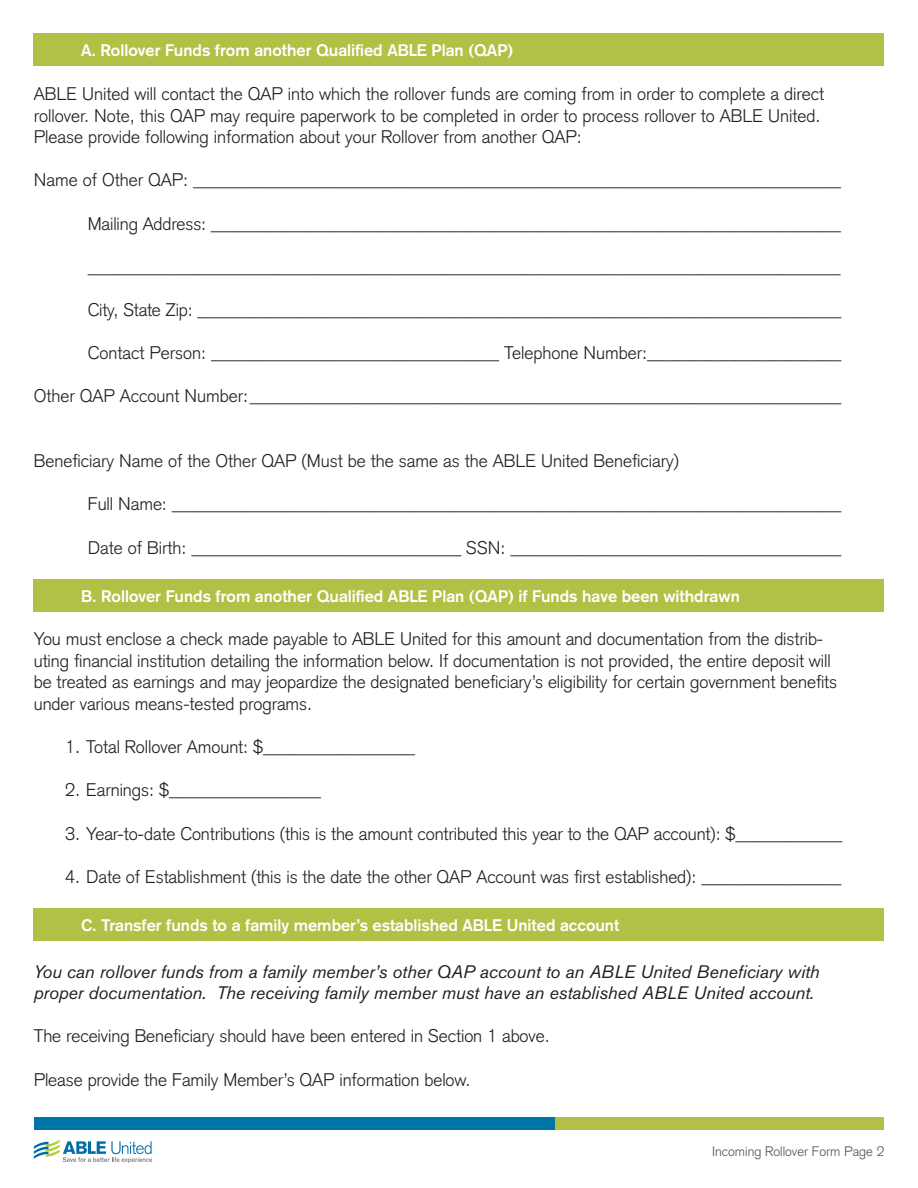
<style>
.page{position:relative;width:918px;height:1188px;background:#fff}
.page>*{position:absolute;margin:0;border:0;box-sizing:border-box;transform-origin:0 0}
.t1{font:300 18px/21.6px "Akzidenz Grotesk";letter-spacing:-.005em;color:#231f20}
.t2{font:italic 18px/21.6px "Akzidenz Grotesk BE";letter-spacing:-.005em;color:#231f20}
.t3{font:700 16.5px "Akzidenz Grotesk";color:#fff}
.t4{font:300 13.5px "Akzidenz Grotesk";color:#545557}
</style>
<div class="page">
<div style="left:34px;top:1117px;width:522px;height:13px;background:#0075aa"></div>
<div style="left:555px;top:1117px;width:329px;height:13px;background:#b2c045"></div>
<svg style="left:34px;top:1140px;width:118px;height:23px"></svg>
<div style="left:34px;top:34px;width:850px;height:32px;background:#b2c045"></div>
<div style="left:34px;top:579px;width:850px;height:32px;background:#b2c045"></div>
<div style="left:34px;top:908px;width:850px;height:33px;background:#b2c045"></div>
<p class="t3" style="left:81px;top:41px;width:434px">A. Rollover Funds from another Qualified ABLE Plan (QAP)</p>
<p class="t1" style="left:34px;top:83px;width:792px">ABLE United will contact the QAP into which the rollover funds are coming from in order to complete a direct rollover. Note, this QAP may require paperwork to be completed in order to process rollover to ABLE United.<br>Please provide following information about your Rollover from another QAP:</p>
<p class="t1" style="left:34px;top:169px;width:809px">Name of Other QAP: ________________________________________________________________________</p>
<p class="t1" style="left:88px;top:213px;width:755px">Mailing Address: _______________________________________________________________________</p>
<p class="t1" style="left:88px;top:256px;width:755px">____________________________________________________________________________________</p>
<p class="t1" style="left:88px;top:299px;width:755px">City, State Zip: _________________________________________________________________________</p>
<p class="t1" style="left:88px;top:342px;width:755px">Contact Person: ________________________________ Telephone Number:______________________</p>
<p class="t1" style="left:34px;top:385px;width:809px">Other QAP Account Number:__________________________________________________________________</p>
<p class="t1" style="left:34px;top:450px;width:647px">Beneficiary Name of the Other QAP (Must be the same as the ABLE United Beneficiary)</p>
<p class="t1" style="left:88px;top:493px;width:755px">Full Name: ___________________________________________________________________________</p>
<p class="t1" style="left:88px;top:537px;width:755px">Date of Birth: ______________________________ SSN: _____________________________________</p>
<p class="t3" style="left:81px;top:586px;width:660px">B. Rollover Funds from another Qualified ABLE Plan (QAP) if Funds have been withdrawn</p>
<p class="t1" style="left:34px;top:628px;width:805px">You must enclose a check made payable to ABLE United for this amount and documentation from the distrib&shy;uting financial institution detailing the information below. If documentation is not provided, the entire deposit will be treated as earnings and may jeopardize the designated beneficiary’s eligibility for certain government benefits under various means-tested programs.</p>
<p class="t1" style="left:65px;top:736px;width:352px">1. Total Rollover Amount: $_________________</p>
<p class="t1" style="left:65px;top:779px;width:257px">2. Earnings: $_________________</p>
<p class="t1" style="left:65px;top:823px;width:779px">3. Year-to-date Contributions (this is the amount contributed this year to the QAP account): $____________</p>
<p class="t1" style="left:65px;top:866px;width:778px">4. Date of Establishment (this is the date the other QAP Account was first established): ________________</p>
<p class="t3" style="left:81px;top:915px;width:540px">C. Transfer funds to a family member’s established ABLE United account</p>
<p class="t2" style="left:34px;top:960px;width:787px">You can rollover funds from a family member’s other QAP account to an ABLE United Beneficiary with proper documentation. The receiving family member must have an established ABLE United account.</p>
<p class="t1" style="left:34px;top:1025px;width:518px">The receiving Beneficiary should have been entered in Section 1 above.</p>
<p class="t1" style="left:34px;top:1069px;width:438px">Please provide the Family Member’s QAP information below.</p>
<p class="t4" style="left:712px;top:1143px;width:174px">Incoming Rollover Form Page 2</p>
</div>
